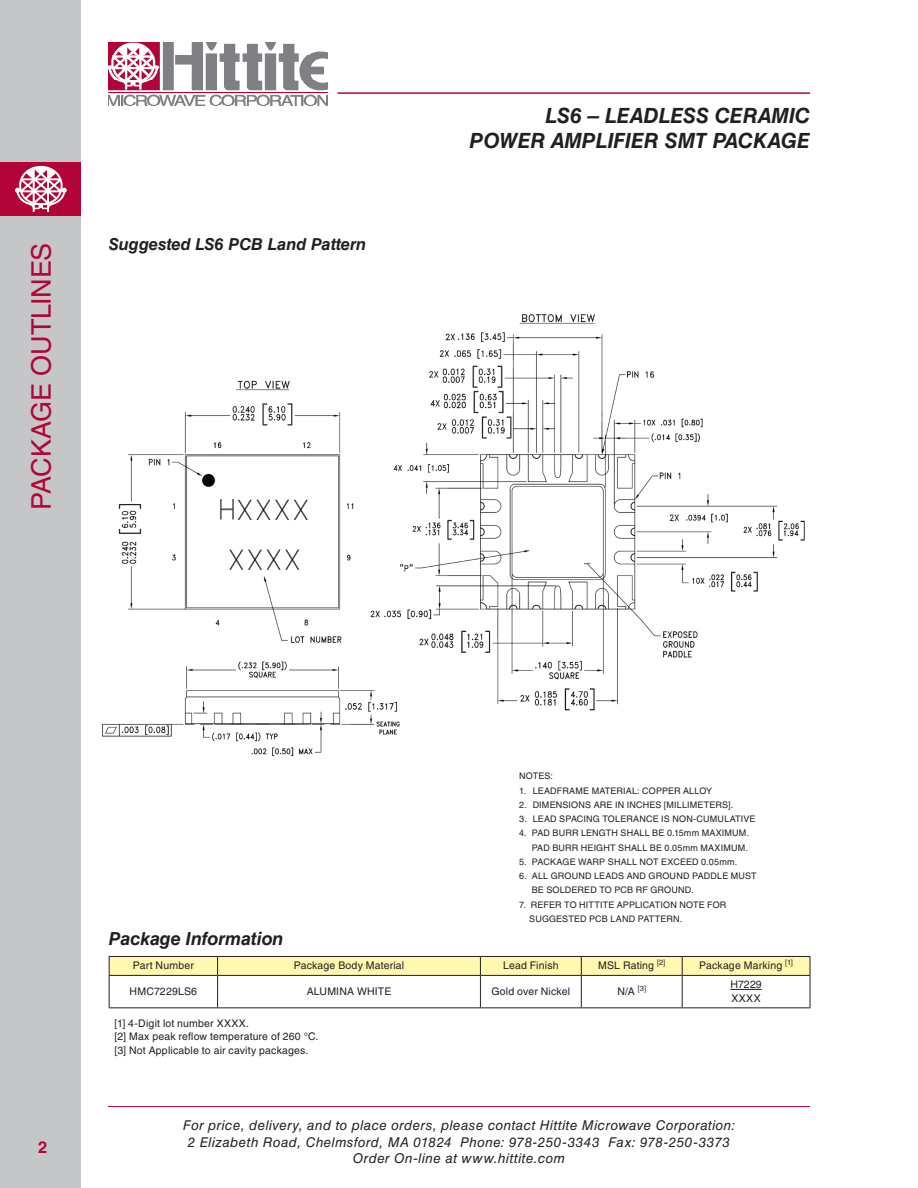
<style>
.page{position:relative;width:918px;height:1188px;background:#fff}
.page>*{position:absolute;margin:0;border:0;box-sizing:border-box;transform-origin:0 0}
.t1{font:27px "Helvetica LT Std";letter-spacing:-.01em;color:#b30437}
.t2{font:italic 700 21px/25.2px "Helvetica LT Std";color:#231f20;text-align:right}
.t3{font:italic 700 18px "Helvetica LT Std";letter-spacing:-.005em;color:#231f20}
.t4{font:italic 700 16.5px "Helvetica LT Std";color:#231f20}
.t5{font:700 16.5px "Helvetica LT Std";color:#b30437}
.t6{font:italic 13.5px/16.5px "Helvetica LT Std";letter-spacing:.03em;color:#231f20;text-align:center}
.t7{font:10.5px/13.5px "Helvetica LT Std";letter-spacing:.015em;color:#231f20}
.t8{font:9px/14.2px "Helvetica LT Std";letter-spacing:.02em;color:#231f20}
</style>
<div class="page">
<div style="left:0;top:0;width:81px;height:1188px;background:#c5c6c8"></div>
<div style="left:0;top:162px;width:81px;height:54px;background:#b30437"></div>
<hr style="left:33px;top:168px;width:2px;height:44px;background:#fff">
<hr style="left:47px;top:168px;width:2px;height:44px;background:#fff">
<svg style="left:15px;top:166px;width:51px;height:44px"></svg>
<hr style="left:108px;top:1106px;width:702px;height:1px;background:#b30437">
<hr style="left:338px;top:92px;width:472px;height:2px;background:#b30437">
<img style="left:108px;top:43px;width:219px;height:63px">
<svg style="left:109px;top:956px;width:702px;height:19px;background:#f0e9a4"></svg>
<hr style="left:109px;top:975px;width:109px;height:1px;background:#231f20">
<hr style="left:109px;top:976px;width:1px;height:31px;background:#231f20">
<hr style="left:218px;top:975px;width:262px;height:1px;background:#231f20">
<hr style="left:217px;top:976px;width:1px;height:31px;background:#231f20">
<hr style="left:480px;top:975px;width:101px;height:1px;background:#231f20">
<hr style="left:480px;top:976px;width:1px;height:31px;background:#231f20">
<hr style="left:581px;top:975px;width:101px;height:1px;background:#231f20">
<hr style="left:581px;top:976px;width:1px;height:31px;background:#231f20">
<hr style="left:682px;top:975px;width:128px;height:1px;background:#231f20">
<hr style="left:682px;top:976px;width:1px;height:31px;background:#231f20">
<hr style="left:810px;top:976px;width:1px;height:31px;background:#231f20">
<hr style="left:109px;top:1007px;width:109px;height:1px;background:#231f20">
<hr style="left:218px;top:1007px;width:262px;height:1px;background:#231f20">
<hr style="left:480px;top:1007px;width:101px;height:1px;background:#231f20">
<hr style="left:581px;top:1007px;width:101px;height:1px;background:#231f20">
<hr style="left:682px;top:1007px;width:128px;height:1px;background:#231f20">
<hr style="left:730px;top:989px;width:32px;height:1px;background:#231f20">
<img style="left:102px;top:314px;width:702px;height:441px">
<h1 class="t1" style="left:26px;top:510px;width:268px;rotate:-90deg">PACKAGE OUTLINES</h1>
<h3 class="t4" style="left:109px;top:234px;width:259px">Suggested LS6 PCB Land Pattern</h3>
<h2 class="t2" style="left:469px;top:103px;width:342px">LS6 – LEADLESS CERAMIC<br>POWER AMPLIFIER SMT PACKAGE</h2>
<h3 class="t5" style="left:38px;top:1137px;width:11px">2</h3>
<h3 class="t3" style="left:109px;top:928px;width:176px">Package Information</h3>
<p class="t8" style="left:519px;top:769px;width:35px">NOTES:</p>
<p class="t8" style="left:519px;top:783px;width:195px">1. LEADFRAME MATERIAL: COPPER ALLOY</p>
<p class="t8" style="left:519px;top:798px;width:216px">2. DIMENSIONS ARE IN INCHES [MILLIMETERS].</p>
<p class="t8" style="left:519px;top:812px;width:238px">3. LEAD SPACING TOLERANCE IS NON-CUMULATIVE</p>
<p class="t8" style="left:519px;top:826px;width:231px;text-align:right">4. PAD BURR LENGTH SHALL BE 0.15mm MAXIMUM.<br>PAD BURR HEIGHT SHALL BE 0.05mm MAXIMUM.</p>
<p class="t8" style="left:519px;top:855px;width:220px">5. PACKAGE WARP SHALL NOT EXCEED 0.05mm.</p>
<p class="t8" style="left:532px;top:869px;width:227px;text-indent:-13px">6. ALL GROUND LEADS AND GROUND PADDLE MUST<br>BE SOLDERED TO PCB RF GROUND.</p>
<p class="t8" style="left:529px;top:897px;width:199px;text-indent:-10px">7. REFER TO HITTITE APPLICATION NOTE FOR<br>SUGGESTED PCB LAND PATTERN.</p>
<p class="t7" style="left:133px;top:959px;width:62px">Part Number</p>
<p class="t7" style="left:294px;top:959px;width:112px">Package Body Material</p>
<p class="t7" style="left:503px;top:959px;width:57px">Lead Finish</p>
<p class="t7" style="left:598px;top:959px;width:69px">MSL Rating <sup>[2]</sup></p>
<p class="t7" style="left:699px;top:959px;width:95px">Package Marking <sup>[1]</sup></p>
<p class="t7" style="left:130px;top:985px;width:69px">HMC7229LS6</p>
<p class="t7" style="left:307px;top:985px;width:86px">ALUMINA WHITE</p>
<p class="t7" style="left:492px;top:985px;width:80px">Gold over Nickel</p>
<p class="t7" style="left:617px;top:985px;width:30px">N/A <sup>[3]</sup></p>
<p class="t7" style="left:730px;top:978px;width:33px">H7229<br>XXXX</p>
<p class="t7" style="left:115px;top:1016px;width:205px">[1] 4-Digit lot number XXXX.<br>[2] Max peak reflow temperature of 260 °C. [3] Not Applicable to air cavity packages.</p>
<h3 class="t6" style="left:183px;top:1117px;width:554px">For price, delivery, and to place orders, please contact Hittite Microwave Corporation:<br>2 Elizabeth Road, Chelmsford, MA 01824 Phone: 978-250-3343 Fax: 978-250-3373<br>Order On-line at www.hittite.com</h3>
</div>
